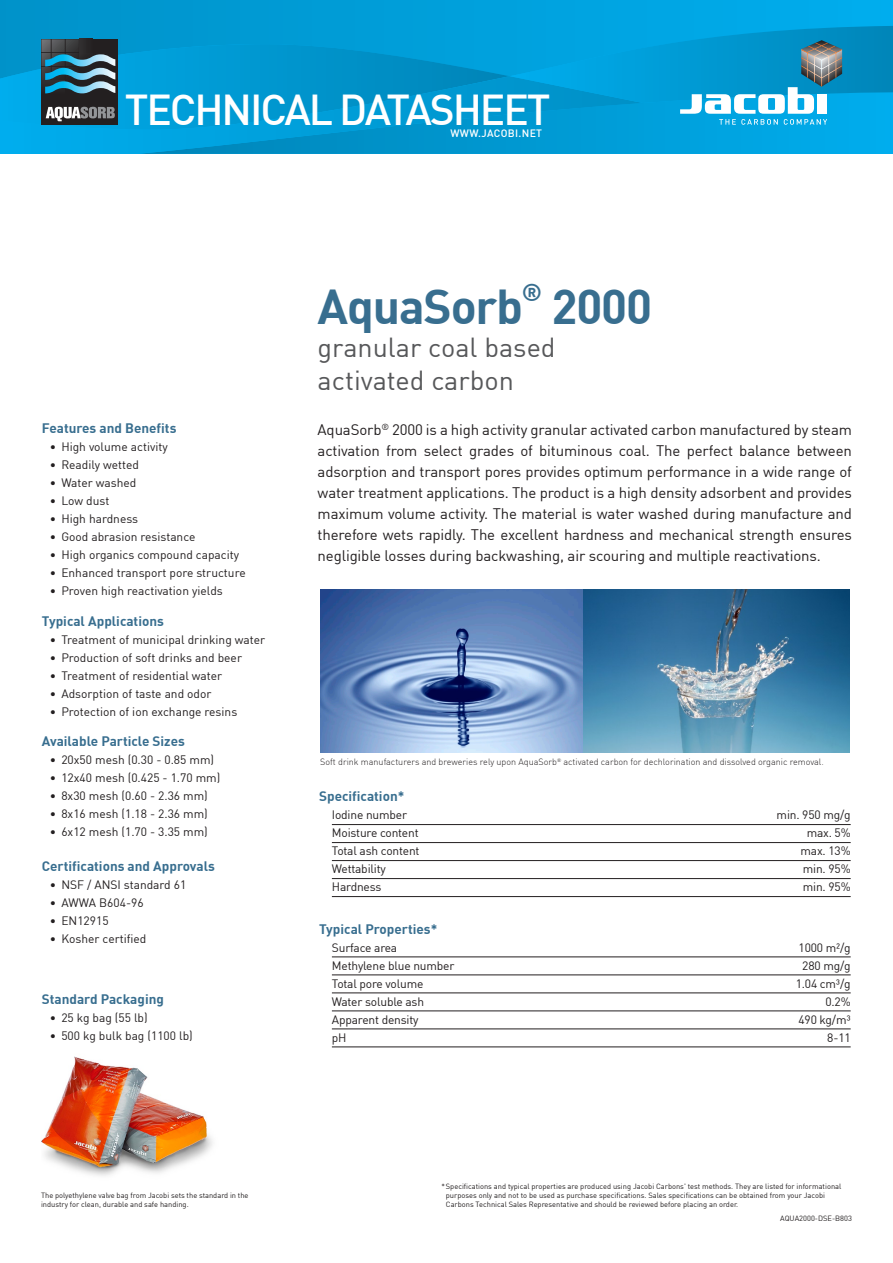
<style>
.page{position:relative;width:893px;height:1263px;background:#fff}
.page>*{position:absolute;margin:0;border:0;box-sizing:border-box;transform-origin:0 0}
.t1{font:700 48px "DIN";letter-spacing:-.025em;color:#386e8f}
.t2{font:500 42.3px "DIN";letter-spacing:-.05em;color:#fff}
.t3{font:27px "DIN";color:#57585a}
.t4{font:700 24px "DIN";color:#386e8f}
.t5{font:15px/21px "DIN";letter-spacing:-.01em;color:#231f20;text-align:justify}
.t6{font:700 13.5px "DIN";color:#386e8f}
.Bullets{font:12px "DIN";color:#231f20}
.Table{font:12px "DIN";letter-spacing:-.015em;color:#231f20}
.t7{font:500 10.5px "DIN";letter-spacing:.03em;color:#fff}
.t8{font:300 9px "DIN";color:#231f20}
.t9{font:7.5px/9px "DIN";color:#231f20}
</style>
<div class="page">
<svg style="left:0;top:0;width:893px;height:26px;background:#009fdb"></svg>
<svg style="left:643px;top:130px;width:250px;height:24px;background:#00a6e4"></svg>
<svg style="left:0;top:130px;width:643px;height:24px;background:#009bd6"></svg>
<img style="left:320px;top:589px;width:263px;height:164px">
<img style="left:583px;top:589px;width:266px;height:164px">
<img style="left:41px;top:1056px;width:172px;height:120px">
<svg style="left:0;top:26px;width:893px;height:104px;background:#0d98cc"></svg>
<hr style="left:332px;top:824px;width:519px;height:1px;background:#231f20">
<hr style="left:332px;top:842px;width:519px;height:1px;background:#231f20">
<hr style="left:332px;top:860px;width:519px;height:1px;background:#231f20">
<hr style="left:332px;top:878px;width:519px;height:1px;background:#231f20">
<hr style="left:332px;top:896px;width:519px;height:1px;background:#231f20">
<hr style="left:332px;top:956px;width:519px;height:1px;background:#231f20">
<hr style="left:332px;top:974px;width:519px;height:1px;background:#231f20">
<hr style="left:332px;top:992px;width:519px;height:1px;background:#231f20">
<hr style="left:332px;top:1010px;width:519px;height:1px;background:#231f20">
<hr style="left:332px;top:1028px;width:519px;height:1px;background:#231f20">
<hr style="left:332px;top:1046px;width:519px;height:1px;background:#231f20">
<p class="t2" style="left:125px;top:82px;width:427px">TECHNICAL DATASHEET</p>
<p class="t7" style="left:450px;top:127px;width:93px">WWW.JACOBI.NET</p>
<p class="t6" style="left:42px;top:419px;width:136px">Features and Benefits</p>
<p class="Bullets" style="left:50px;top:439px;width:120px">• High volume activity</p>
<p class="Bullets" style="left:50px;top:457px;width:91px">• Readily wetted</p>
<p class="Bullets" style="left:50px;top:475px;width:88px">• Water washed</p>
<p class="Bullets" style="left:50px;top:493px;width:61px">• Low dust</p>
<p class="Bullets" style="left:50px;top:511px;width:90px">• High hardness</p>
<p class="Bullets" style="left:50px;top:529px;width:147px">• Good abrasion resistance</p>
<p class="Bullets" style="left:50px;top:547px;width:191px">• High organics compound capacity</p>
<p class="Bullets" style="left:50px;top:565px;width:197px">• Enhanced transport pore structure</p>
<p class="Bullets" style="left:50px;top:583px;width:175px">• Proven high reactivation yields</p>
<p class="t6" style="left:42px;top:612px;width:124px">Typical Applications</p>
<p class="Bullets" style="left:50px;top:632px;width:217px">• Treatment of municipal drinking water</p>
<p class="Bullets" style="left:50px;top:650px;width:194px">• Production of soft drinks and beer</p>
<p class="Bullets" style="left:50px;top:668px;width:174px">• Treatment of residential water</p>
<p class="Bullets" style="left:50px;top:686px;width:163px">• Adsorption of taste and odor</p>
<p class="Bullets" style="left:50px;top:704px;width:189px">• Protection of ion exchange resins</p>
<p class="t6" style="left:42px;top:733px;width:144px">Available Particle Sizes</p>
<p class="Bullets" style="left:50px;top:752px;width:166px">• 20x50 mesh (0.30 - 0.85 mm)</p>
<p class="Bullets" style="left:50px;top:770px;width:172px">• 12x40 mesh (0.425 - 1.70 mm)</p>
<p class="Bullets" style="left:50px;top:788px;width:160px">• 8x30 mesh (0.60 - 2.36 mm)</p>
<p class="Bullets" style="left:50px;top:806px;width:160px">• 8x16 mesh (1.18 - 2.36 mm)</p>
<p class="Bullets" style="left:50px;top:824px;width:160px">• 6x12 mesh (1.70 - 3.35 mm)</p>
<p class="t6" style="left:42px;top:857px;width:174px">Certifications and Approvals</p>
<p class="Bullets" style="left:50px;top:877px;width:138px">• NSF / ANSI standard 61</p>
<p class="Bullets" style="left:50px;top:895px;width:95px">• AWWA B604-96</p>
<p class="Bullets" style="left:50px;top:913px;width:60px">• EN12915</p>
<p class="Bullets" style="left:50px;top:931px;width:98px">• Kosher certified</p>
<p class="t6" style="left:42px;top:990px;width:124px">Standard Packaging</p>
<p class="Bullets" style="left:50px;top:1010px;width:99px">• 25 kg bag (55 lb)</p>
<p class="Bullets" style="left:50px;top:1028px;width:145px">• 500 kg bulk bag (1100 lb)</p>
<p class="t1" style="left:318px;top:275px;width:207px">AquaSorb</p>
<p class="t4" style="left:522px;top:277px;width:22px">®</p>
<p class="t1" style="left:551px;top:275px;width:102px">2000</p>
<p class="t3" style="left:318px;top:330px;width:240px">granular coal based</p>
<p class="t3" style="left:318px;top:363px;width:198px">activated carbon</p>
<p class="t5" style="left:318px;top:419px;width:536px">AquaSorb<sup>®</sup> 2000 is a high activity granular activated carbon manufactured by steam activation from select grades of bituminous coal. The perfect balance between adsorption and transport pores provides optimum performance in a wide range of water treatment applications. The product is a high density adsorbent and provides maximum volume activity. The material is water washed during manufacture and therefore wets rapidly. The excellent hardness and mechanical strength ensures negligible losses during backwashing, air scouring and multiple reactivations.</p>
<p class="t8" style="left:320px;top:756px;width:505px">Soft drink manufacturers and breweries rely upon AquaSorb<sup>®</sup> activated carbon for dechlorination and dissolved organic removal.</p>
<p class="t6" style="left:319px;top:788px;width:87px">Specification*</p>
<p class="Table" style="left:332px;top:807px;width:77px">Iodine number</p>
<p class="Table" style="left:777px;top:807px;width:76px">min. 950 mg/g</p>
<p class="Table" style="left:332px;top:825px;width:88px">Moisture content</p>
<p class="Table" style="left:807px;top:825px;width:46px">max. 5%</p>
<p class="Table" style="left:332px;top:843px;width:89px">Total ash content</p>
<p class="Table" style="left:801px;top:843px;width:52px">max. 13%</p>
<p class="Table" style="left:332px;top:861px;width:56px">Wettability</p>
<p class="Table" style="left:803px;top:861px;width:49px">min. 95%</p>
<p class="Table" style="left:332px;top:879px;width:51px">Hardness</p>
<p class="Table" style="left:803px;top:879px;width:49px">min. 95%</p>
<p class="t6" style="left:319px;top:920px;width:120px">Typical Properties*</p>
<p class="Table" style="left:332px;top:940px;width:67px">Surface area</p>
<p class="Table" style="left:799px;top:940px;width:54px">1000 m²/g</p>
<p class="Table" style="left:332px;top:958px;width:124px">Methylene blue number</p>
<p class="Table" style="left:802px;top:958px;width:50px">280 mg/g</p>
<p class="Table" style="left:332px;top:976px;width:93px">Total pore volume</p>
<p class="Table" style="left:796px;top:976px;width:56px">1.04 cm³/g</p>
<p class="Table" style="left:332px;top:994px;width:94px">Water soluble ash</p>
<p class="Table" style="left:825px;top:994px;width:27px">0.2%</p>
<p class="Table" style="left:332px;top:1012px;width:88px">Apparent density</p>
<p class="Table" style="left:798px;top:1012px;width:54px">490 kg/m³</p>
<p class="Table" style="left:332px;top:1030px;width:16px">pH</p>
<p class="Table" style="left:827px;top:1030px;width:25px">8-11</p>
<p class="t9" style="left:41px;top:1190px;width:209px">The polyethylene valve bag from Jacobi sets the standard in the industry for clean, durable and safe handing.</p>
<p class="t9" style="left:446px;top:1181px;width:397px;text-indent:-4px">*Specifications and typical properties are produced using Jacobi Carbons' test methods. They are listed for informational purposes only and not to be used as purchase specifications. Sales specifications can be obtained from your Jacobi<br>Carbons Technical Sales Representative and should be reviewed before placing an order.</p>
<p class="t9" style="left:780px;top:1213px;width:73px">AQUA2000-DSE-B803</p>
</div>
